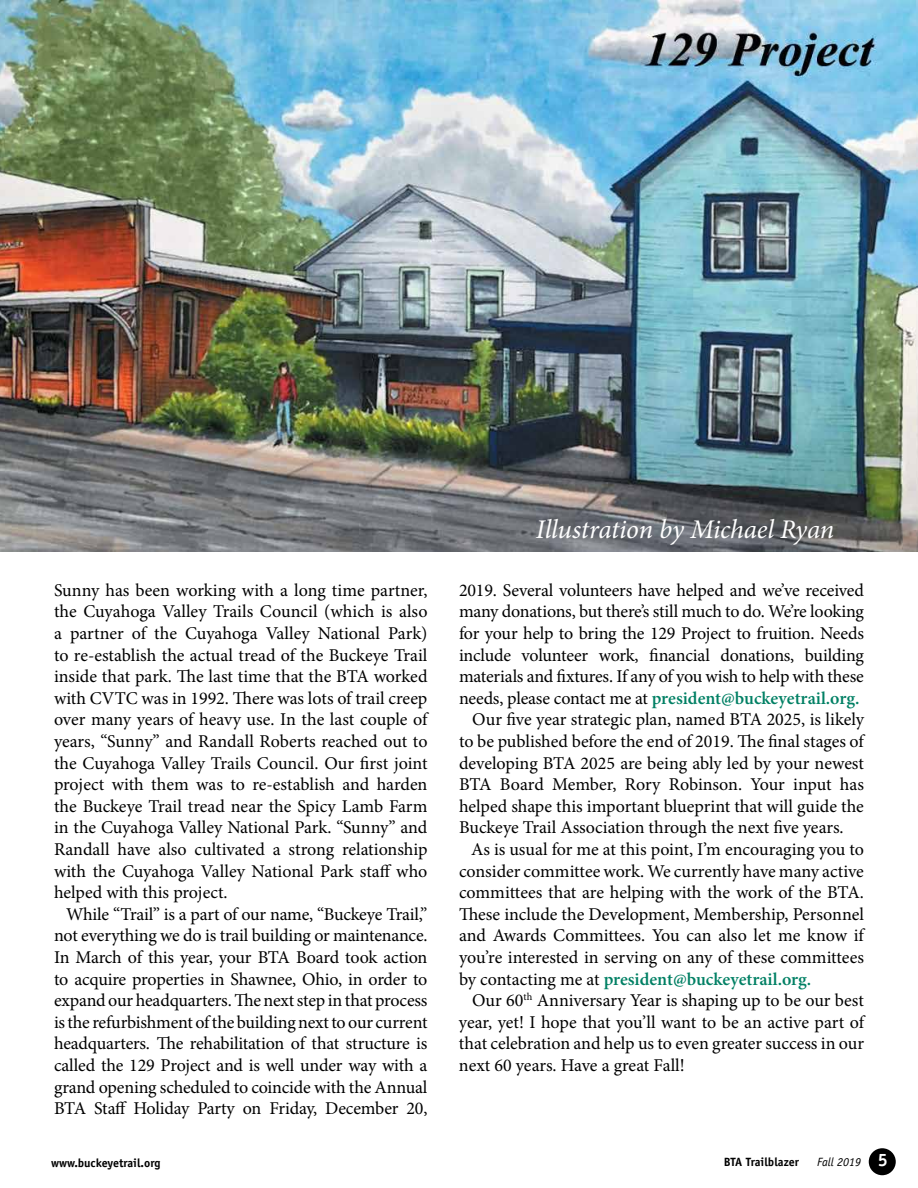
<style>
.page{position:relative;width:918px;height:1188px;background:#fff}
.page>*{position:absolute;margin:0;border:0;box-sizing:border-box;transform-origin:0 0}
.t1{font:italic 27px "Minion Pro";letter-spacing:-.01em;color:#fff}
.t2{font:18px/21.6px "Minion Pro";letter-spacing:-.005em;color:#000;text-align:justify}
.t3{font:600 18px "Minion Pro";letter-spacing:-.005em;color:#008064}
.t4{font:700 12px "Officina Sans Std";color:#000}
.t5{font:italic 12px "Officina Sans Std";color:#000}
.s1{font-weight:400;color:#000}
.s2{font-weight:700;font-style:normal;font-size:18px;color:#fff}
</style>
<div class="page">
<div style="left:869px;top:1148px;width:27px;height:27px;background:#000;border-radius:50%"></div>
<img style="left:0;top:0;width:918px;height:551px">
<p class="t2" style="left:54px;top:579px;width:375px">Sunny has been working with a long time partner, the Cuyahoga Valley Trails Council (which is also a partner of the Cuyahoga Valley National Park) to re-establish the actual tread of the Buckeye Trail inside that park. The last time that the BTA worked with CVTC was in 1992. There was lots of trail creep over many years of heavy use. In the last couple of years, “Sunny” and Randall Roberts reached out to the Cuyahoga Valley Trails Council. Our first joint project with them was to re-establish and harden the Buckeye Trail tread near the Spicy Lamb Farm in the Cuyahoga Valley National Park. “Sunny” and Randall have also cultivated a strong relationship with the Cuyahoga Valley National Park staff who helped with this project.</p>
<p class="t2" style="left:54px;top:903px;width:375px;text-indent:12px">While “Trail” is a part of our name, “Buckeye Trail,” not everything we do is trail building or maintenance.<br>In March of this year, your BTA Board took action to acquire properties in Shawnee, Ohio, in order to expand our headquarters. The next step in that process is the refurbishment of the building next to our current headquarters. The rehabilitation of that structure is called the 129 Project and is well under way with a grand opening scheduled to coincide with the Annual BTA Staff Holiday Party on Friday, December 20,</p>
<h1 class="t1" style="left:536px;top:511px;width:300px">Illustration by Michael Ryan</h1>
<p class="t2" style="left:459px;top:579px;width:406px">2019. Several volunteers have helped and we’ve received</p>
<p class="t2" style="left:459px;top:601px;width:407px">many donations, but there’s still much to do. We’re looking</p>
<p class="t2" style="left:459px;top:623px;width:406px">for your help to bring the 129 Project to fruition. Needs</p>
<p class="t2" style="left:459px;top:644px;width:407px">include volunteer work, financial donations, building</p>
<p class="t2" style="left:459px;top:666px;width:406px">materials and fixtures. If any of you wish to help with these</p>
<p class="t3" style="left:459px;top:686px;width:402px"><span class="s1">needs, please contact me at</span> president@buckeyetrail.org.</p>
<p class="t2" style="left:472px;top:709px;width:393px">Our five year strategic plan, named BTA 2025, is likely</p>
<p class="t2" style="left:459px;top:731px;width:406px">to be published before the end of 2019. The final stages of</p>
<p class="t2" style="left:459px;top:752px;width:406px">developing BTA 2025 are being ably led by your newest</p>
<p class="t2" style="left:459px;top:774px;width:407px">BTA Board Member, Rory Robinson. Your input has</p>
<p class="t2" style="left:459px;top:795px;width:406px">helped shape this important blueprint that will guide the</p>
<p class="t2" style="left:459px;top:817px;width:386px">Buckeye Trail Association through the next five years.</p>
<p class="t2" style="left:471px;top:839px;width:394px">As is usual for me at this point, I’m encouraging you to</p>
<p class="t2" style="left:459px;top:860px;width:406px">consider committee work. We currently have many active</p>
<p class="t2" style="left:459px;top:882px;width:406px">committees that are helping with the work of the BTA.</p>
<p class="t2" style="left:459px;top:903px;width:407px">These include the Development, Membership, Personnel</p>
<p class="t2" style="left:459px;top:925px;width:406px">and Awards Committees. You can also let me know if</p>
<p class="t2" style="left:459px;top:947px;width:406px">you’re interested in serving on any of these committees</p>
<p class="t3" style="left:459px;top:966px;width:354px"><span class="s1">by contacting me at</span> president@buckeyetrail.org.</p>
<p class="t2" style="left:472px;top:990px;width:393px">Our 60<sup>th</sup> Anniversary Year is shaping up to be our best</p>
<p class="t2" style="left:459px;top:1011px;width:407px">year, yet! I hope that you’ll want to be an active part of</p>
<p class="t2" style="left:459px;top:1033px;width:407px">that celebration and help us to even greater success in our</p>
<p class="t2" style="left:459px;top:1055px;width:227px">next 60 years. Have a great Fall!</p>
<p class="t4" style="left:51px;top:1155px;width:111px">www.buckeyetrail.org</p>
<p class="t4" style="left:724px;top:1155px;width:77px">BTA Trailblazer</p>
<p class="t5" style="left:817px;top:1155px;width:72px">Fall 2019 <span class="s2">5</span></p>
</div>
